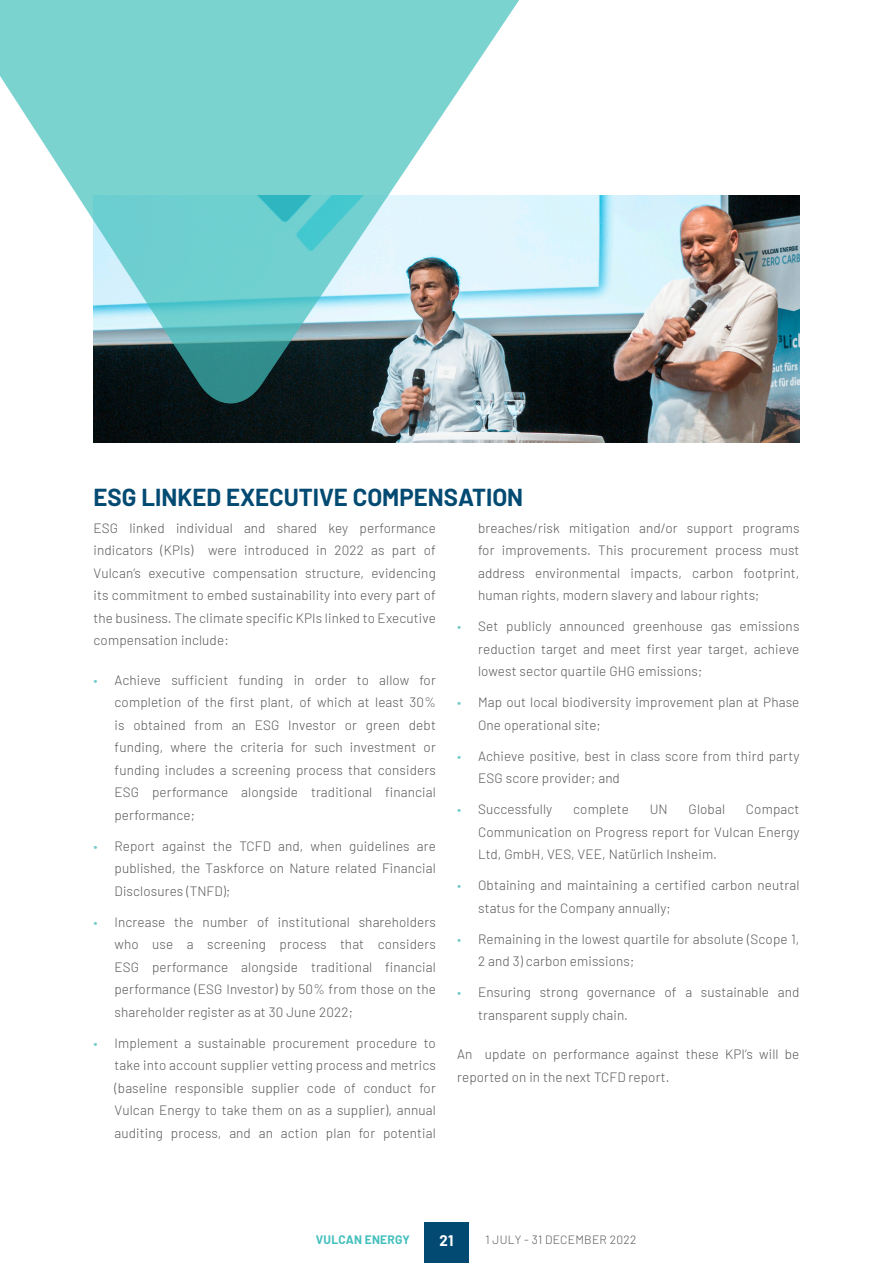
<style>
.page{position:relative;width:893px;height:1263px;background:#fff}
.page>*{position:absolute;margin:0;border:0;box-sizing:border-box;transform-origin:0 0}
.Heading_L3__Blue{font:700 24px "Barlow";color:#024a72}
.t1{font:700 15px "Barlow";color:#fff}
.Body_Copy{font:300 13.5px/22.5px "Barlow";letter-spacing:.01em;color:#57585a;text-align:justify}
.t2{font:300 12px "Barlow";letter-spacing:.02em;color:#57585a}
.t3{font:700 12px "Barlow";letter-spacing:.02em;color:#42c0bd}
.s1{color:#72cac9}
</style>
<div class="page">
<img style="left:94px;top:410px;width:705px;height:32px">
<svg style="left:0;top:0;width:800px;height:410px"></svg>
<div style="left:424px;top:1222px;width:45px;height:41px;background:#024a72"></div>
<p class="Heading_L3__Blue" style="left:94px;top:479px;width:431px">ESG LINKED EXECUTIVE COMPENSATION</p>
<p class="Body_Copy" style="left:94px;top:516px;width:344px">ESG linked individual and shared key performance indicators (KPIs) were introduced in 2022 as part of Vulcan’s executive compensation structure, evidencing its commitment to embed sustainability into every part of the business. The climate specific KPIs linked to Executive compensation include:</p>
<p class="Body_Copy" style="left:115px;top:668px;width:323px;text-indent:-21px"><span class="s1">•</span> Achieve sufficient funding in order to allow for completion of the first plant, of which at least 30% is obtained from an ESG Investor or green debt funding, where the criteria for such investment or funding includes a screening process that considers ESG performance alongside traditional financial performance;</p>
<p class="Body_Copy" style="left:115px;top:834px;width:323px;text-indent:-21px"><span class="s1">•</span> Report against the TCFD and, when guidelines are published, the Taskforce on Nature related Financial Disclosures (TNFD);</p>
<p class="Body_Copy" style="left:115px;top:910px;width:323px;text-indent:-21px"><span class="s1">•</span> Increase the number of institutional shareholders who use a screening process that considers ESG performance alongside traditional financial performance (ESG Investor) by 50% from those on the shareholder register as at 30 June 2022;</p>
<p class="Body_Copy" style="left:115px;top:1031px;width:323px;text-indent:-21px"><span class="s1">•</span> Implement a sustainable procurement procedure to take into account supplier vetting process and metrics (baseline responsible supplier code of conduct for Vulcan Energy to take them on as a supplier), annual auditing process, and an action plan for potential</p>
<p class="Body_Copy" style="left:478px;top:516px;width:323px">breaches/risk mitigation and/or support programs for improvements. This procurement process must address environmental impacts, carbon footprint, human rights, modern slavery and labour rights;</p>
<p class="Body_Copy" style="left:478px;top:614px;width:323px;text-indent:-21px"><span class="s1">•</span> Set publicly announced greenhouse gas emissions reduction target and meet first year target, achieve lowest sector quartile GHG emissions;</p>
<p class="Body_Copy" style="left:478px;top:690px;width:323px;text-indent:-21px"><span class="s1">•</span> Map out local biodiversity improvement plan at Phase<br>One operational site;</p>
<p class="Body_Copy" style="left:478px;top:744px;width:323px;text-indent:-21px"><span class="s1">•</span> Achieve positive, best in class score from third party<br>ESG score provider; and</p>
<p class="Body_Copy" style="left:457px;top:797px;width:97px"><span class="s1">•</span> Successfully</p>
<p class="Body_Copy" style="left:573px;top:797px;width:57px">complete</p>
<p class="Body_Copy" style="left:650px;top:797px;width:20px">UN</p>
<p class="Body_Copy" style="left:689px;top:797px;width:38px">Global</p>
<p class="Body_Copy" style="left:478px;top:797px;width:323px;text-indent:268px">Compact Communication on Progress report for Vulcan Energy Ltd, GmbH, VES, VEE, Natürlich Insheim.</p>
<p class="Body_Copy" style="left:478px;top:873px;width:323px;text-indent:-21px"><span class="s1">•</span> Obtaining and maintaining a certified carbon neutral status for the Company annually;</p>
<p class="Body_Copy" style="left:478px;top:927px;width:323px;text-indent:-21px"><span class="s1">•</span> Remaining in the lowest quartile for absolute (Scope 1,<br>2 and 3) carbon emissions;</p>
<p class="Body_Copy" style="left:478px;top:980px;width:323px;text-indent:-21px"><span class="s1">•</span> Ensuring strong governance of a sustainable and transparent supply chain.</p>
<p class="Body_Copy" style="left:457px;top:1042px;width:344px">An update on performance against these KPI’s will be reported on in the next TCFD report.</p>
<p class="t3" style="left:316px;top:1231px;width:95px">VULCAN ENERGY</p>
<p class="t1" style="left:439px;top:1229px;width:15px">21</p>
<p class="t2" style="left:485px;top:1231px;width:152px">1 JULY - 31 DECEMBER 2022</p>
</div>
